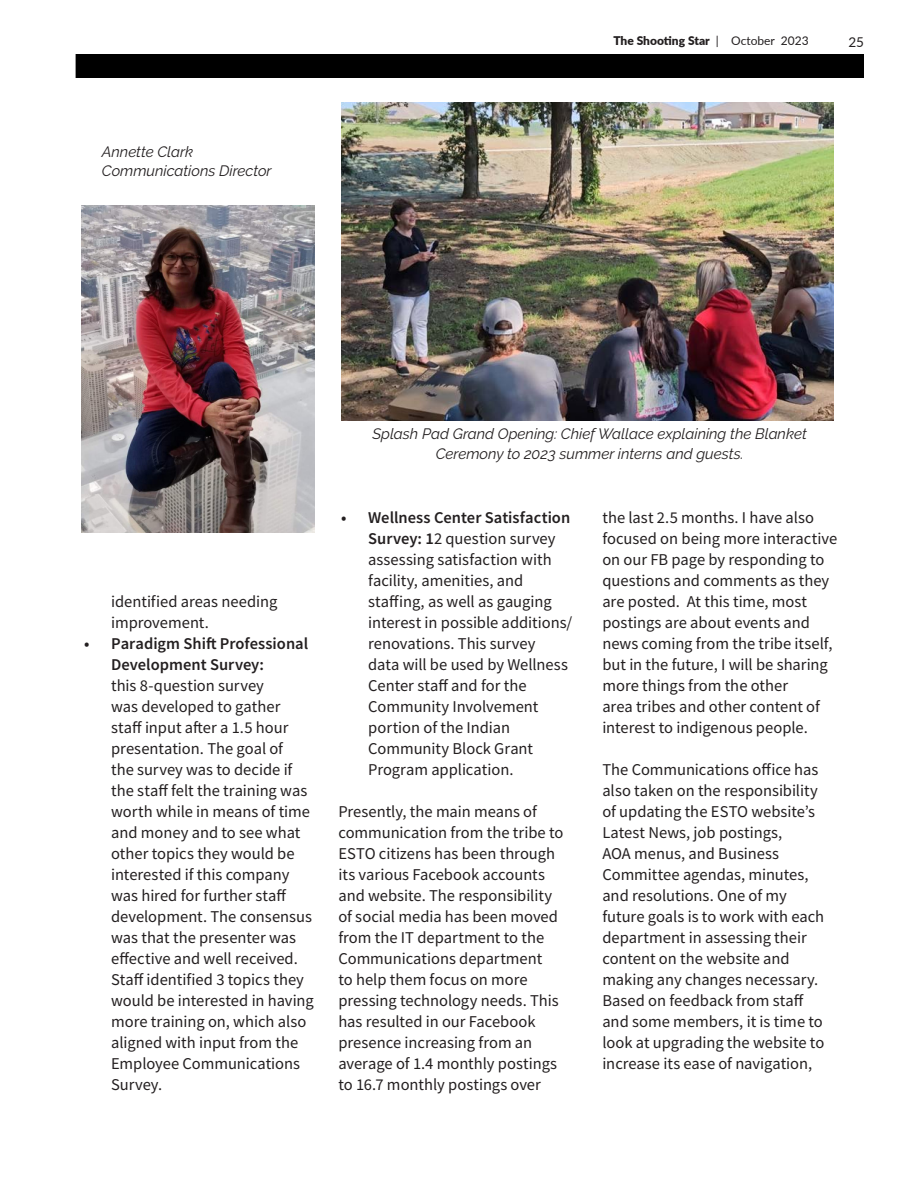
<style>
.page{position:relative;width:918px;height:1188px;background:#fff}
.page>*{position:absolute;margin:0;border:0;box-sizing:border-box;transform-origin:0 0}
.t1{font:16.5px/21px "Source Sans Pro";color:#231f20}
.t2{font:italic 15px/19.5px "Raleway";color:#231f20}
.t3{font:13.5px "Lato";color:#231f20}
.t4{font:900 12px "Lato";color:#231f20}
.s1{font-weight:400}
.s2{font-weight:600}
</style>
<div class="page">
<div style="left:76px;top:54px;width:788px;height:24px;background:#000"></div>
<img style="left:81px;top:205px;width:233px;height:328px">
<img style="left:341px;top:103px;width:493px;height:317px">
<p class="t2" style="left:102px;top:142px;width:171px">Annette Clark<br>Communications Director</p>
<p class="t4" style="left:613px;top:32px;width:197px">The Shooting Star <span class="s1">| October 2023</span></p>
<p class="t3" style="left:848px;top:32px;width:17px">25</p>
<p class="t1" style="left:111px;top:591px;width:168px">identified areas needing improvement.</p>
<p class="t1" style="left:111px;top:633px;width:204px;text-indent:-27px"><span class="s2">• Paradigm Shift Professional<br>Development Survey:<br></span>this 8-question survey<br>was developed to gather staff input after a 1.5 hour presentation. The goal of<br>the survey was to decide if the staff felt the training was worth while in means of time and money and to see what other topics they would be interested if this company was hired for further staff development. The consensus was that the presenter was effective and well received.<br>Staff identified 3 topics they would be interested in having more training on, which also aligned with input from the<br>Employee Communications<br>Survey.</p>
<p class="t2" style="left:372px;top:424px;width:436px;text-align:center">Splash Pad Grand Opening: Chief Wallace explaining the Blanket<br>Ceremony to 2023 summer interns and guests.</p>
<p class="t1" style="left:368px;top:507px;width:206px;text-indent:-27px"><span class="s2">• Wellness Center Satisfaction<br>Survey: 1</span>2 question survey assessing satisfaction with facility, amenities, and staffing, as well as gauging interest in possible additions/ renovations. This survey<br>data will be used by Wellness<br>Center staff and for the<br>Community Involvement portion of the Indian<br>Community Block Grant<br>Program application.</p>
<p class="t1" style="left:338px;top:801px;width:226px">Presently, the main means of communication from the tribe to<br>ESTO citizens has been through its various Facebook accounts and website. The responsibility of social media has been moved from the IT department to the<br>Communications department<br>to help them focus on more pressing technology needs. This has resulted in our Facebook presence increasing from an average of 1.4 monthly postings to 16.7 monthly postings over</p>
<p class="t1" style="left:602px;top:507px;width:236px">the last 2.5 months. I have also focused on being more interactive on our FB page by responding to questions and comments as they are posted. At this time, most postings are about events and news coming from the tribe itself, but in the future, I will be sharing more things from the other<br>area tribes and other content of interest to indigenous people.</p>
<p class="t1" style="left:602px;top:759px;width:223px">The Communications office has also taken on the responsibility of updating the ESTO website’s<br>Latest News, job postings,<br>AOA menus, and Business<br>Committee agendas, minutes, and resolutions. One of my future goals is to work with each department in assessing their content on the website and making any changes necessary.<br>Based on feedback from staff and some members, it is time to look at upgrading the website to increase its ease of navigation,</p>
</div>
